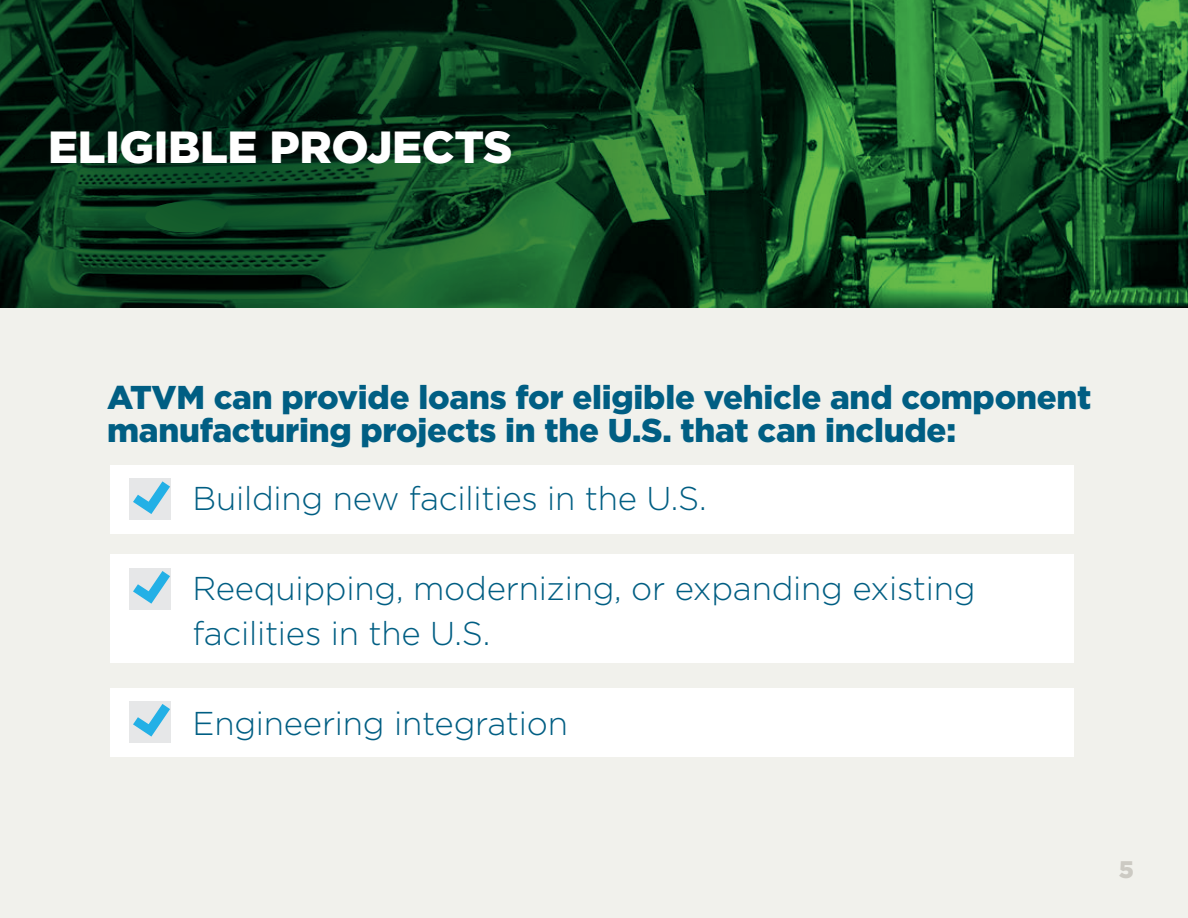
<style>
.page{position:relative;width:1188px;height:918px;background:#fff}
.page>*{position:absolute;margin:0;border:0;box-sizing:border-box;transform-origin:0 0}
.t1{font:900 45px "Gotham";letter-spacing:-.005em;color:#fff}
.t2{font:300 33px/45px "Gotham";letter-spacing:-.005em;color:#005e83}
.t3{font:900 33px/33px "Gotham";letter-spacing:-.005em;color:#005e83}
.t4{font:900 24px "Gotham";color:#cccac3}
</style>
<div class="page">
<div style="left:0;top:285px;width:1188px;height:633px;background:#f1f1ec"></div>
<svg style="left:894px;top:0;width:294px;height:308px"></svg>
<svg style="left:0;top:0;width:894px;height:308px"></svg>
<div style="left:110px;top:465px;width:964px;height:69px;background:#fff"></div>
<div style="left:110px;top:555px;width:964px;height:108px;background:#fff"></div>
<div style="left:110px;top:688px;width:964px;height:69px;background:#fff"></div>
<div style="left:129px;top:478px;width:42px;height:42px;background:#e6e7e8"></div>
<svg style="left:133px;top:481px;width:37px;height:33px"></svg>
<div style="left:129px;top:568px;width:42px;height:42px;background:#e6e7e8"></div>
<svg style="left:133px;top:571px;width:37px;height:33px"></svg>
<div style="left:129px;top:701px;width:42px;height:42px;background:#e6e7e8"></div>
<svg style="left:133px;top:704px;width:37px;height:33px"></svg>
<h1 class="t1" style="left:48px;top:116px;width:466px">ELIGIBLE PROJECTS</h1>
<p class="t3" style="left:107px;top:381px;width:986px">ATVM can provide loans for eligible vehicle and component manufacturing projects in the U.S. that can include:</p>
<p class="t2" style="left:193px;top:474px;width:516px">Building new facilities in the U.S.</p>
<p class="t2" style="left:193px;top:564px;width:785px">Reequipping, modernizing, or expanding existing facilities in the U.S.</p>
<p class="t2" style="left:193px;top:699px;width:377px">Engineering integration</p>
<p class="t4" style="left:1119px;top:852px;width:17px">5</p>
</div>
